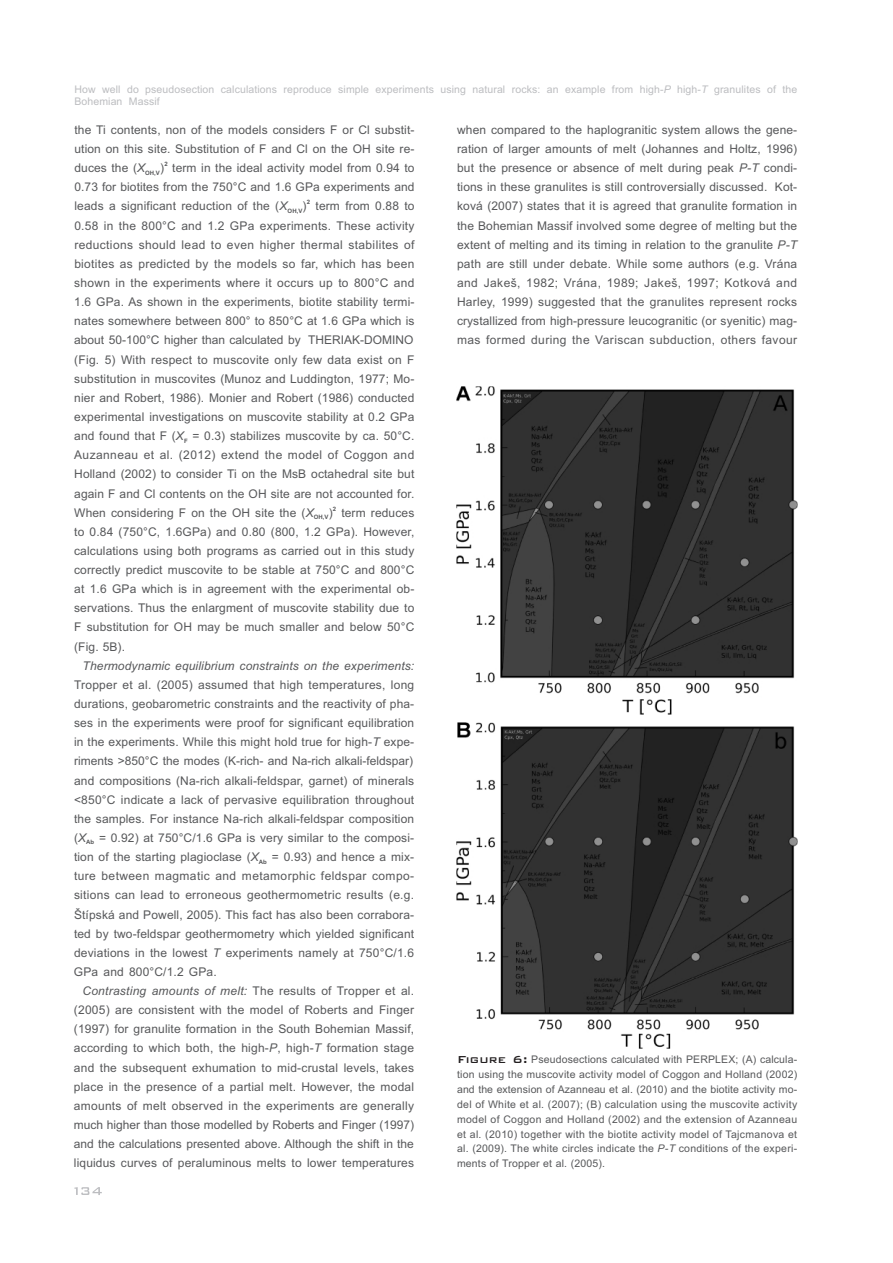
<style>
.page{position:relative;width:893px;height:1263px;background:#fff}
.page>*{position:absolute;margin:0;border:0;box-sizing:border-box;transform-origin:0 0}
.t1{font:12px/19.2px "Arial";letter-spacing:.01em;color:#57585a;text-align:justify}
.t2{font:italic 12px "Arial";letter-spacing:.01em;color:#57585a}
.t3{font:10.5px/14.9px "Arial";letter-spacing:.025em;color:#57585a;text-align:justify}
.t4{font:10.5px/11.7px "Arial";letter-spacing:.01em;color:#bcbdc0}
.t5{font:700 6px "Arial";color:#57585a}
.s1{font-style:italic}
.s2{font-family:"Bank Gothic BT";font-weight:500;font-size:13.5px;color:#231f20}
</style>
<div class="page">
<img style="left:457px;top:387px;width:341px;height:661px">
<svg style="left:74px;top:1187px;width:28px;height:8px"></svg>
<p class="t4" style="left:74px;top:84px;width:724px">How well do pseudosection calculations reproduce simple experiments using natural rocks: an example from high-<span class="s1">P</span> high-<span class="s1">T</span> granulites of the<br>Bohemian Massif</p>
<p class="t1" style="left:74px;top:121px;width:342px">the Ti contents, non of the models considers F or Cl substit&shy;ution on this site. Substitution of F and Cl on the OH site re-</p>
<p class="t5" style="left:164px;top:162px;width:5px">2</p>
<p class="t1" style="left:74px;top:159px;width:72px">duces the (<span class="s1">X</span></p>
<p class="t1" style="left:160px;top:159px;width:256px">) term in the ideal activity model from 0.94 to</p>
<p class="t5" style="left:145px;top:170px;width:16px">OH,V</p>
<p class="t1" style="left:74px;top:179px;width:342px">0.73 for biotites from the 750°C and 1.6 GPa experiments and</p>
<p class="t5" style="left:307px;top:200px;width:5px">2</p>
<p class="t1" style="left:74px;top:198px;width:215px">leads a significant reduction of the (<span class="s1">X</span></p>
<p class="t1" style="left:303px;top:198px;width:113px">) term from 0.88 to</p>
<p class="t5" style="left:288px;top:209px;width:16px">OH,V</p>
<p class="t1" style="left:74px;top:217px;width:342px">0.58 in the 800°C and 1.2 GPa experiments. These activity reductions should lead to even higher thermal stabilites of biotites as predicted by the models so far, which has been shown in the experiments where it occurs up to 800°C and 1.6 GPa. As shown in the experiments, biotite stability termi&shy;nates somewhere between 800° to 850°C at 1.6 GPa which is about 50-100°C higher than calculated by THERIAK-DOMINO (Fig. 5) With respect to muscovite only few data exist on F substitution in muscovites (Munoz and Luddington, 1977; Mo&shy;nier and Robert, 1986). Monier and Robert (1986) conducted experimental investigations on muscovite stability at 0.2 GPa and found that F (<span class="s1">X</span> = 0.3) stabilizes muscovite by ca. 50°C.</p>
<p class="t5" style="left:184px;top:438px;width:5px">F</p>
<p class="t1" style="left:74px;top:447px;width:342px">Auzanneau et al. (2012) extend the model of Coggon and Holland (2002) to consider Ti on the MsB octahedral site but again F and Cl contents on the OH site are not accounted for.</p>
<p class="t5" style="left:333px;top:506px;width:5px">2</p>
<p class="t1" style="left:74px;top:504px;width:241px">When considering F on the OH site the (<span class="s1">X</span></p>
<p class="t1" style="left:329px;top:504px;width:87px">) term reduces</p>
<p class="t5" style="left:314px;top:515px;width:16px">OH,V</p>
<p class="t1" style="left:74px;top:523px;width:342px">to 0.84 (750°C, 1.6GPa) and 0.80 (800, 1.2 GPa). However, calculations using both programs as carried out in this study correctly predict muscovite to be stable at 750°C and 800°C at 1.6 GPa which is in agreement with the experimental ob&shy;servations. Thus the enlargment of muscovite stability due to F substitution for OH may be much smaller and below 50°C (Fig. 5B).</p>
<p class="t2" style="left:83px;top:661px;width:333px">Thermodynamic equilibrium constraints on the experiments:</p>
<p class="t1" style="left:74px;top:676px;width:342px">Tropper et al. (2005) assumed that high temperatures, long durations, geobarometric constraints and the reactivity of pha&shy;ses in the experiments were proof for significant equilibration in the experiments. While this might hold true for high-<span class="s1">T</span> expe&shy;riments &gt;850°C the modes (K-rich- and Na-rich alkali-feldspar) and compositions (Na-rich alkali-feldspar, garnet) of minerals &lt;850°C indicate a lack of pervasive equilibration throughout the samples. For instance Na-rich alkali-feldspar composition (<span class="s1">X</span> = 0.92) at 750°C/1.6 GPa is very similar to the composi-</p>
<p class="t5" style="left:86px;top:840px;width:9px">Ab</p>
<p class="t1" style="left:74px;top:848px;width:342px">tion of the starting plagioclase (<span class="s1">X</span> = 0.93) and hence a mix-</p>
<p class="t5" style="left:259px;top:859px;width:9px">Ab</p>
<p class="t1" style="left:74px;top:867px;width:342px">ture between magmatic and metamorphic feldspar compo&shy;sitions can lead to erroneous geothermometric results (e.g.<br>Štípská and Powell, 2005). This fact has also been corrabora&shy;ted by two-feldspar geothermometry which yielded significant deviations in the lowest <span class="s1">T</span> experiments namely at 750°C/1.6<br>GPa and 800°C/1.2 GPa.</p>
<p class="t1" style="left:74px;top:982px;width:342px;text-indent:9px"><span class="s1">Contrasting amounts of melt:</span> The results of Tropper et al. (2005) are consistent with the model of Roberts and Finger (1997) for granulite formation in the South Bohemian Massif, according to which both, the high-<span class="s1">P</span>, high-<span class="s1">T</span> formation stage and the subsequent exhumation to mid-crustal levels, takes place in the presence of a partial melt. However, the modal amounts of melt observed in the experiments are generally much higher than those modelled by Roberts and Finger (1997) and the calculations presented above. Although the shift in the liquidus curves of peraluminous melts to lower temperatures</p>
<p class="t1" style="left:457px;top:121px;width:342px">when compared to the haplogranitic system allows the gene&shy;ration of larger amounts of melt (Johannes and Holtz, 1996) but the presence or absence of melt during peak <span class="s1">P-T</span> condi&shy;tions in these granulites is still controversially discussed. Kot&shy;ková (2007) states that it is agreed that granulite formation in the Bohemian Massif involved some degree of melting but the extent of melting and its timing in relation to the granulite <span class="s1">P-T </span>path are still under debate. While some authors (e.g. Vrána and Jakeš, 1982; Vrána, 1989; Jakeš, 1997; Kotková and Harley, 1999) suggested that the granulites represent rocks crystallized from high-pressure leucogranitic (or syenitic) mag&shy;mas formed during the Variscan subduction, others favour</p>
<p class="t3" style="left:457px;top:1053px;width:342px"><span class="s2">Figure 6:</span> Pseudosections calculated with PERPLEX; (A) calcula&shy;tion using the muscovite activity model of Coggon and Holland (2002) and the extension of Azanneau et al. (2010) and the biotite activity mo&shy;del of White et al. (2007); (B) calculation using the muscovite activity model of Coggon and Holland (2002) and the extension of Azanneau et al. (2010) together with the biotite activity model of Tajcmanova et al. (2009). The white circles indicate the <span class="s1">P-T</span> conditions of the experi&shy;ments of Tropper et al. (2005).</p>
</div>
